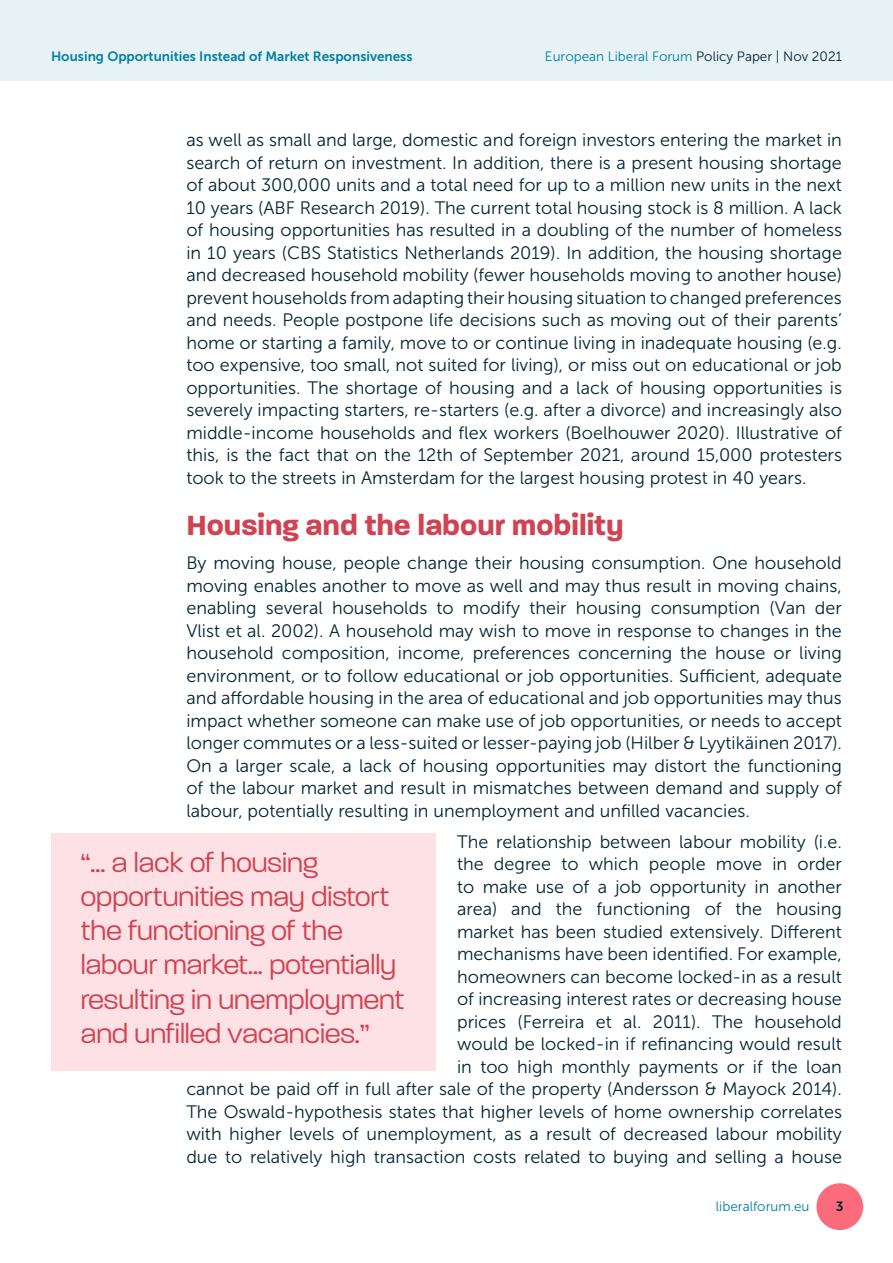
<style>
.page{position:relative;width:893px;height:1263px;background:#fff}
.page>*{position:absolute;margin:0;border:0;box-sizing:border-box;transform-origin:0 0}
.Subheading_1{font:700 30px "Paralucent";color:#d04353}
.Quote_in_box{font:300 28.5px/34.2px "Paralucent";color:#d04353}
.Body_Copy{font:18px/22.5px "Museo Sans 300";color:#002633;text-align:justify}
.t1{font:13.5px "Museo Sans 300";color:#007fa3}
.t2{font:13.5px "Museo Sans 700";color:#007fa3}
.t3{font:13.5px "Museo Sans 700";color:#002633}
.s1{color:#002633}
</style>
<div class="page">
<div style="left:0;top:0;width:893px;height:81px;background:#e6f2f6"></div>
<div style="left:816px;top:1183px;width:47px;height:47px;background:#fc6b7b;border-radius:50%"></div>
<div style="left:51px;top:833px;width:385px;height:237px;background:#fee1e4"></div>
<p class="t2" style="left:51px;top:49px;width:363px">Housing Opportunities Instead of Market Responsiveness</p>
<p class="t1" style="left:545px;top:49px;width:298px">European Liberal Forum <span class="s1">Policy Paper | Nov 2021</span></p>
<p class="Body_Copy" style="left:186px;top:129px;width:657px">as well as small and large, domestic and foreign investors entering the market in search of return on investment. In addition, there is a present housing shortage of about 300,000 units and a total need for up to a million new units in the next 10 years (ABF Research 2019). The current total housing stock is 8 million. A lack of housing opportunities has resulted in a doubling of the number of homeless in 10 years (CBS Statistics Netherlands 2019). In addition, the housing shortage and decreased household mobility (fewer households moving to another house) prevent households from adapting their housing situation to changed preferences and needs. People postpone life decisions such as moving out of their parents’ home or starting a family, move to or continue living in inadequate housing (e.g. too expensive, too small, not suited for living), or miss out on educational or job opportunities. The shortage of housing and a lack of housing opportunities is severely impacting starters, re-starters (e.g. after a divorce) and increasingly also middle-income households and flex workers (Boelhouwer 2020). Illustrative of this, is the fact that on the 12th of September 2021, around 15,000 protesters took to the streets in Amsterdam for the largest housing protest in 40 years.</p>
<p class="Subheading_1" style="left:186px;top:507px;width:439px">Housing and the labour mobility</p>
<p class="Body_Copy" style="left:186px;top:552px;width:657px">By moving house, people change their housing consumption. One household moving enables another to move as well and may thus result in moving chains, enabling several households to modify their housing consumption (Van der Vlist et al. 2002). A household may wish to move in response to changes in the household composition, income, preferences concerning the house or living environment, or to follow educational or job opportunities. Sufficient, adequate and affordable housing in the area of educational and job opportunities may thus impact whether someone can make use of job opportunities, or needs to accept longer commutes or a less-suited or lesser-paying job (Hilber &amp; Lyytikäinen 2017).<br>On a larger scale, a lack of housing opportunities may distort the functioning of the labour market and result in mismatches between demand and supply of labour, potentially resulting in unemployment and unfilled vacancies.</p>
<p class="Body_Copy" style="left:186px;top:830px;width:657px;text-align:right">The relationship between labour mobility (i.e.<br>the degree to which people move in order<br>to make use of a job opportunity in another<br>area) and the functioning of the housing<br>market has been studied extensively. Different<br>mechanisms have been identified. For example,<br>homeowners can become locked-in as a result<br>of increasing interest rates or decreasing house<br>prices (Ferreira et al. 2011). The household<br>would be locked-in if refinancing would result<br>in too high monthly payments or if the loan<br>cannot be paid off in full after sale of the property (Andersson &amp; Mayock 2014).<br>The Oswald-hypothesis states that higher levels of home ownership correlates with higher levels of unemployment, as a result of decreased labour mobility due to relatively high transaction costs related to buying and selling a house</p>
<p class="Quote_in_box" style="left:81px;top:845px;width:325px">“... a lack of housing opportunities may distort the functioning of the labour market... potentially resulting in unemployment and unfilled vacancies.”</p>
<p class="t1" style="left:716px;top:1199px;width:95px">liberalforum.eu</p>
<p class="t3" style="left:836px;top:1199px;width:9px">3</p>
</div>
